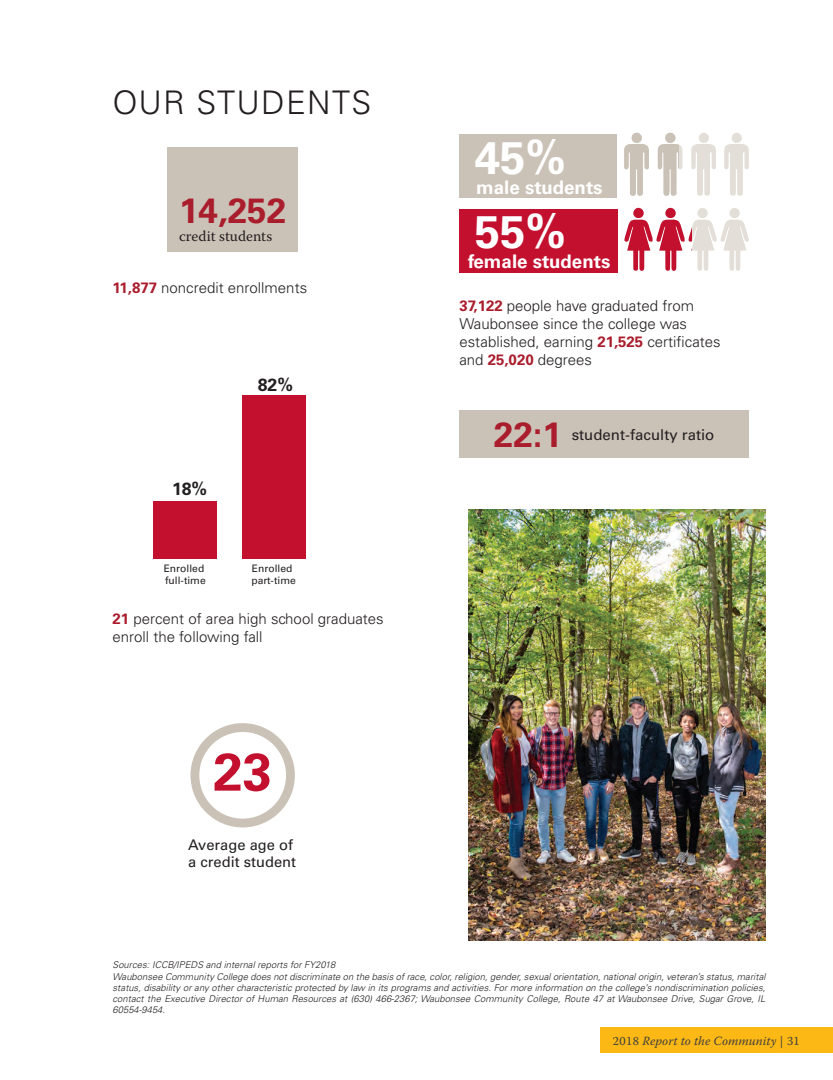
<style>
.page{position:relative;width:833px;height:1080px;background:#fff}
.page>*{position:absolute;margin:0;border:0;box-sizing:border-box;transform-origin:0 0}
.t1{font:700 52.88px "Univers LT Std";color:#c3102f}
.t2{font:700 45.62px "Univers LT Std";color:#fff}
.t3{font:700 35px "Univers LT Std";color:#aa1d2d}
.t4{font:300 32.5px "Univers LT Std";letter-spacing:.04em;color:#231f20}
.t5{font:700 18.62px "Univers LT Std";color:#fff}
.t6{font:700 17.62px "Univers LT Std";color:#231f20}
.t7{font:300 15px/18px "Univers LT Std";color:#231f20}
.t8{font:15px "Univers LT Std";color:#231f20}
.t9{font:15px "Warnock Pro";color:#231f20}
.t10{font:14.75px/17.6px "Univers LT Std";color:#231f20}
.t11{font:italic 12.5px "Warnock Pro";letter-spacing:.01em;color:#3e3e3f}
.t12{font:10.25px/12.4px "Univers LT Std";color:#231f20}
.t13{font:italic 300 9.38px/11.2px "Univers LT Std";letter-spacing:.005em;color:#231f20}
.s1{font-weight:700;color:#aa1d2d}
.s2{font-style:normal}
</style>
<div class="page">
<div style="left:600px;top:1028px;width:232px;height:25px;background:#fcb814"></div>
<div style="left:154px;top:501px;width:63px;height:58px;background:#c3102f"></div>
<div style="left:242px;top:396px;width:63px;height:163px;background:#c3102f"></div>
<div style="left:459px;top:410px;width:289px;height:48px;background:#cbc2b7"></div>
<svg style="left:691px;top:133px;width:25px;height:63px"></svg>
<svg style="left:724px;top:133px;width:24px;height:63px"></svg>
<svg style="left:624px;top:207px;width:124px;height:64px"></svg>
<svg style="left:624px;top:132px;width:25px;height:64px"></svg>
<svg style="left:657px;top:132px;width:25px;height:64px"></svg>
<div style="left:459px;top:209px;width:158px;height:64px;background:#c3102f"></div>
<div style="left:459px;top:134px;width:158px;height:64px;background:#cbc2b7"></div>
<svg style="left:190px;top:723px;width:105px;height:104px"></svg>
<div style="left:168px;top:148px;width:130px;height:104px;background:#cbc2b7"></div>
<img style="left:468px;top:510px;width:297px;height:430px">
<h3 class="t4" style="left:112px;top:83px;width:260px">OUR STUDENTS</h3>
<h3 class="t3" style="left:179px;top:190px;width:109px">14,252</h3>
<h3 class="t9" style="left:179px;top:227px;width:95px">credit students</h3>
<h3 class="t7" style="left:112px;top:279px;width:196px"><span class="s1">11,877</span> noncredit enrollments</h3>
<h3 class="t6" style="left:172px;top:479px;width:36px">18%</h3>
<p class="t12" style="left:164px;top:562px;width:43px">Enrolled full-time</p>
<h3 class="t6" style="left:258px;top:375px;width:37px">82%</h3>
<p class="t12" style="left:251px;top:562px;width:46px">Enrolled part-time</p>
<h3 class="t7" style="left:112px;top:610px;width:273px"><span class="s1">21</span> percent of area high school graduates enroll the following fall</h3>
<h1 class="t1" style="left:213px;top:741px;width:60px">23</h1>
<h3 class="t10" style="left:188px;top:836px;width:109px">Average age of a credit student</h3>
<h2 class="t2" style="left:474px;top:131px;width:93px">45%</h2>
<h3 class="t5" style="left:476px;top:176px;width:128px">male students</h3>
<h2 class="t2" style="left:474px;top:205px;width:93px">55%</h2>
<h3 class="t5" style="left:468px;top:250px;width:144px">female students</h3>
<h3 class="t7" style="left:459px;top:297px;width:263px"><span class="s1">37,122</span> people have graduated from<br>Waubonsee since the college was established, earning <span class="s1">21,525</span> certificates and <span class="s1">25,020</span> degrees</h3>
<h3 class="t3" style="left:494px;top:414px;width:70px">22:1</h3>
<h3 class="t8" style="left:571px;top:425px;width:144px">student-faculty ratio</h3>
<p class="t13" style="left:112px;top:960px;width:654px">Sources: ICCB/IPEDS and internal reports for FY2018<br>Waubonsee Community College does not discriminate on the basis of race, color, religion, gender, sexual orientation, national origin, veteran’s status, marital status, disability or any other characteristic protected by law in its programs and activities. For more information on the college’s nondiscrimination policies, contact the Executive Director of Human Resources at (630) 466-2367; Waubonsee Community College, Route 47 at Waubonsee Drive, Sugar Grove, IL 60554-9454.</p>
<h3 class="t11" style="left:613px;top:1033px;width:188px"><span class="s2">2018</span> Report to the Community <span class="s2">| 31</span></h3>
</div>
